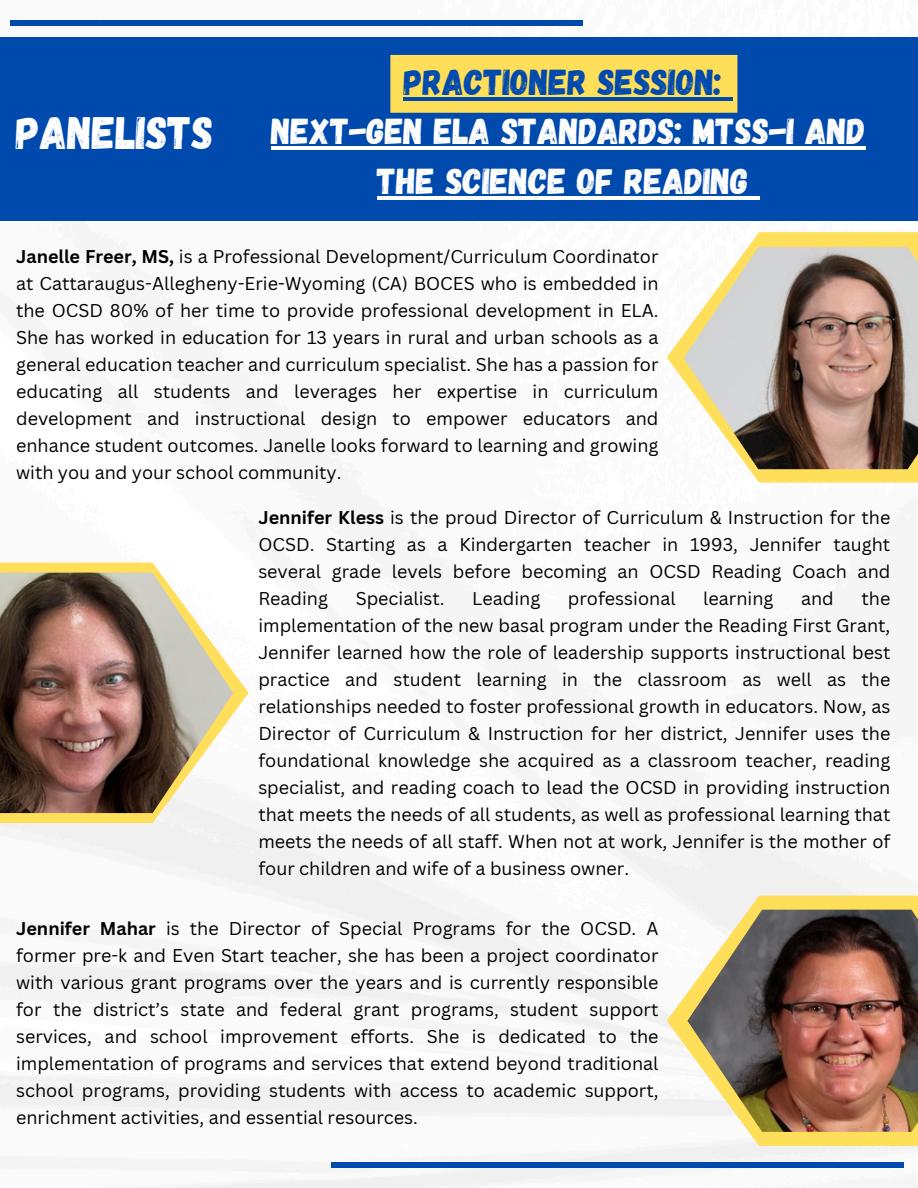
<style>
.page{position:relative;width:918px;height:1188px;background:#fff}
.page>*{position:absolute;margin:0;border:0;box-sizing:border-box;transform-origin:0 0}
.t1{font:45.3px "Gagalin";color:#fff}
.t2{font:36px/49.5px "Gagalin";color:#fff;text-align:center}
.t3{font:18px/27px "Canva Sans";color:#000;text-align:justify}
.s1{color:#004aad}
.s2{font-weight:700}
</style>
<div class="page">
<img style="left:0;top:562px;width:918px;height:626px">
<div style="left:0;top:37px;width:918px;height:184px;background:#004aad"></div>
<div style="left:10px;top:20px;width:573px;height:6px;background:#004aad"></div>
<div style="left:331px;top:1163px;width:572px;height:5px;background:#004aad"></div>
<svg style="left:667px;top:232px;width:251px;height:251px"></svg>
<img style="left:684px;top:247px;width:234px;height:222px">
<svg style="left:0;top:563px;width:249px;height:260px"></svg>
<img style="left:0;top:573px;width:233px;height:240px">
<svg style="left:667px;top:896px;width:251px;height:250px"></svg>
<img style="left:687px;top:910px;width:231px;height:222px">
<div style="left:390px;top:55px;width:347px;height:57px;background:#ffde59"></div>
<hr style="left:404px;top:97px;width:318px;height:4px;background:#004aad">
<hr style="left:722px;top:97px;width:11px;height:4px;background:#004aad">
<hr style="left:271px;top:147px;width:595px;height:3px;background:#fff">
<hr style="left:377px;top:196px;width:372px;height:4px;background:#fff">
<hr style="left:749px;top:196px;width:10px;height:4px;background:#fff">
<p class="t1" style="left:16px;top:104px;width:199px">PANELISTS</p>
<p class="t2" style="left:271px;top:56px;width:596px"><span class="s1">PRACTIONER SESSION:<br></span>NEXT-GEN ELA STANDARDS: MTSS-I AND<br>THE SCIENCE OF READING</p>
<p class="t3" style="left:16px;top:243px;width:644px"><span class="s2">Janelle Freer, MS,</span> is a Professional Development/Curriculum Coordinator at Cattaraugus-Allegheny-Erie-Wyoming (CA) BOCES who is embedded in the OCSD 80% of her time to provide professional development in ELA.<br>She has worked in education for 13 years in rural and urban schools as a general education teacher and curriculum specialist. She has a passion for educating all students and leverages her expertise in curriculum development and instructional design to empower educators and enhance student outcomes. Janelle looks forward to learning and growing with you and your school community.</p>
<p class="t3" style="left:258px;top:504px;width:634px"><span class="s2">Jennifer Kless</span> is the proud Director of Curriculum &amp; Instruction for the OCSD. Starting as a Kindergarten teacher in 1993, Jennifer taught several grade levels before becoming an OCSD Reading Coach and Reading</p>
<p class="t3" style="left:356px;top:585px;width:90px">Specialist.</p>
<p class="t3" style="left:472px;top:585px;width:69px">Leading</p>
<p class="t3" style="left:568px;top:585px;width:109px">professional</p>
<p class="t3" style="left:703px;top:585px;width:72px">learning</p>
<p class="t3" style="left:801px;top:585px;width:34px">and</p>
<p class="t3" style="left:258px;top:585px;width:634px;text-indent:603px">the implementation of the new basal program under the Reading First Grant, Jennifer learned how the role of leadership supports instructional best practice and student learning in the classroom as well as the relationships needed to foster professional growth in educators. Now, as Director of Curriculum &amp; Instruction for her district, Jennifer uses the foundational knowledge she acquired as a classroom teacher, reading specialist, and reading coach to lead the OCSD in providing instruction that meets the needs of all students, as well as professional learning that meets the needs of all staff. When not at work, Jennifer is the mother of four children and wife of a business owner.</p>
<p class="t3" style="left:16px;top:915px;width:644px"><span class="s2">Jennifer Mahar</span> is the Director of Special Programs for the OCSD. A former pre-k and Even Start teacher, she has been a project coordinator with various grant programs over the years and is currently responsible for the district’s state and federal grant programs, student support services, and school improvement efforts. She is dedicated to the implementation of programs and services that extend beyond traditional school programs, providing students with access to academic support, enrichment activities, and essential resources.</p>
</div>
